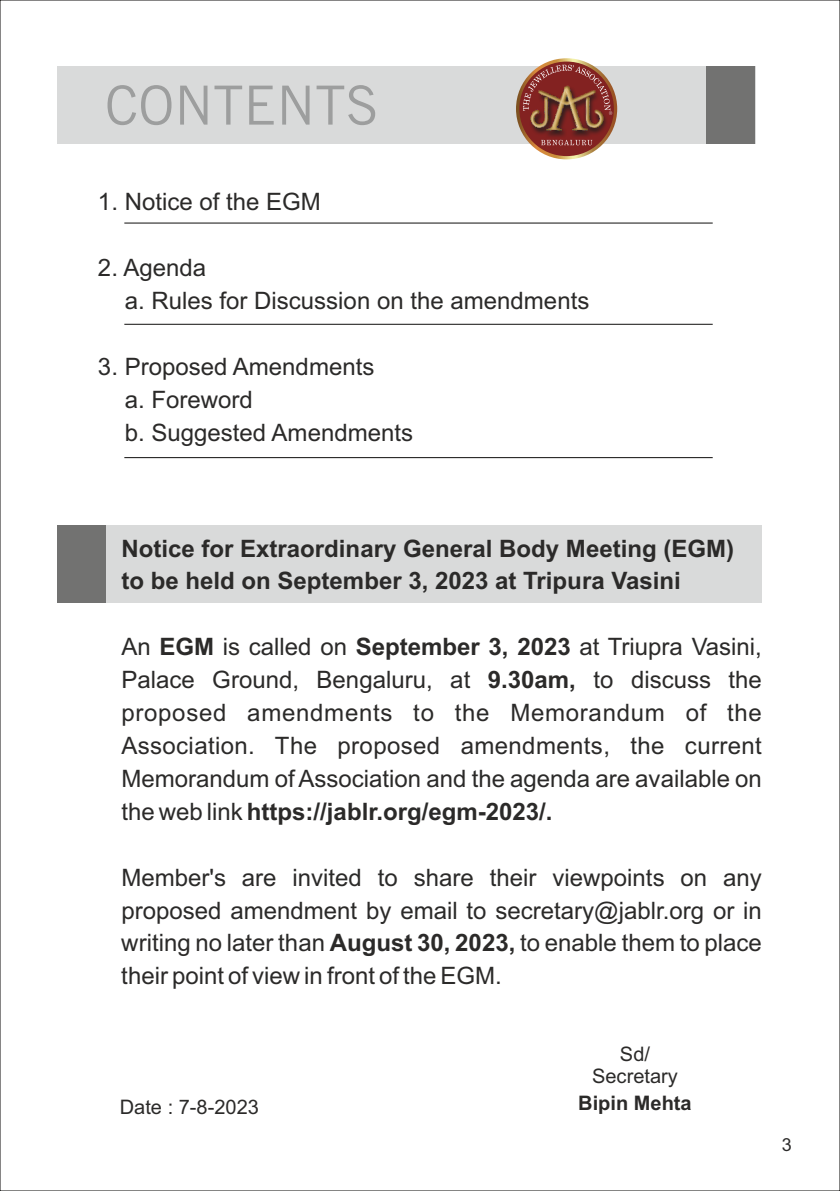
<style>
.page{position:relative;width:840px;height:1191px;background:#fff}
.page>*{position:absolute;margin:0;border:0;box-sizing:border-box;transform-origin:0 0}
.t1{font:54px "Trade Gothic LT";color:#9d9e9e}
.t2{font:24px/32.8px "Arial";color:#2b2a29}
.t3{font:700 24px/32.8px "Arial";color:#2b2a29}
.t4{font:20px/22.4px "Arial";color:#2b2a29;text-align:center}
.t5{font:700 20px "Arial";color:#2b2a29}
.t6{font:18px "Arial";color:#2b2a29}
.s1{font-weight:700}
</style>
<div class="page">
<div style="left:57px;top:66px;width:698px;height:78px;background:#d9dada"></div>
<div style="left:706px;top:66px;width:49px;height:78px;background:#727271"></div>
<div style="left:57px;top:525px;width:704px;height:77px;background:#d9dada"></div>
<div style="left:57px;top:525px;width:49px;height:77px;background:#727271"></div>
<hr style="left:124px;top:222px;width:588px;height:2px;background:#2b2a29">
<hr style="left:124px;top:324px;width:588px;height:1px;background:#2b2a29">
<hr style="left:124px;top:457px;width:588px;height:1px;background:#2b2a29">
<svg style="left:515px;top:58px;width:102px;height:101px"></svg>
<div style="left:519px;top:62px;width:94px;height:94px;background:#832221;border-radius:50%"></div>
<img style="left:528px;top:115px;width:80px;height:23px">
<img style="left:528px;top:115px;width:75px;height:17px">
<img style="left:552px;top:115px;width:6px;height:14px">
<img style="left:558px;top:115px;width:29px;height:14px">
<img style="left:531px;top:115px;width:16px;height:12px">
<img style="left:585px;top:115px;width:16px;height:12px">
<svg style="left:522px;top:65px;width:90px;height:50px"></svg>
<svg style="left:541px;top:140px;width:51px;height:5px"></svg>
<h1 class="t1" style="left:105px;top:86px;width:274px">CONTENTS</h1>
<p class="t2" style="left:98px;top:188px;width:224px">1. Notice of the EGM</p>
<p class="t2" style="left:125px;top:254px;width:466px;text-indent:-27px">2. Agenda<br>a. Rules for Discussion on the amendments</p>
<p class="t2" style="left:125px;top:352px;width:290px;text-indent:-27px">3. Proposed Amendments<br>a. Foreword<br>b. Suggested Amendments</p>
<p class="t3" style="left:121px;top:534px;width:614px">Notice for Extraordinary General Body Meeting (EGM) to be held on September 3, 2023 at Tripura Vasini</p>
<p class="t2" style="left:121px;top:632px;width:641px;text-align:justify">An <span class="s1">EGM</span> is called on <span class="s1">September 3, 2023</span> at Triupra Vasini, Palace Ground, Bengaluru, at <span class="s1">9.30am,</span> to discuss the proposed amendments to the Memorandum of the Association. The proposed amendments, the current Memorandum of Association and the agenda are available on the web link <span class="s1">https://jablr.org/egm-2023/.</span></p>
<p class="t2" style="left:121px;top:863px;width:641px;text-align:justify">Member's are invited to share their viewpoints on any proposed amendment by email to secretary@jablr.org or in writing no later than <span class="s1">August 30, 2023,</span> to enable them to place their point of view in front of the EGM.</p>
<p class="t4" style="left:592px;top:1044px;width:87px">Sd/<br>Secretary</p>
<p class="t4" style="left:120px;top:1097px;width:140px">Date : 7-8-2023</p>
<p class="t5" style="left:578px;top:1095px;width:115px">Bipin Mehta</p>
<p class="t6" style="left:781px;top:1138px;width:12px">3</p>
</div>
